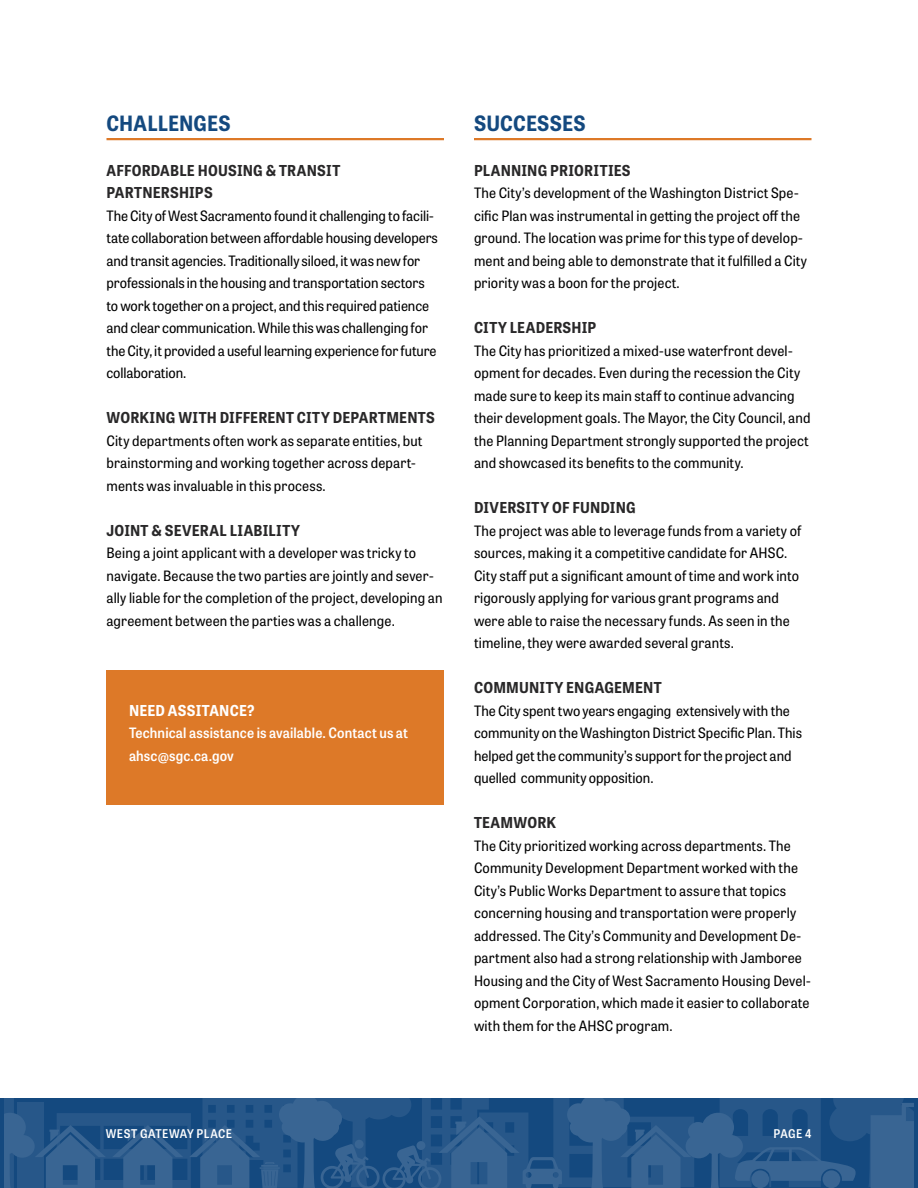
<style>
.page{position:relative;width:918px;height:1188px;background:#fff}
.page>*{position:absolute;margin:0;border:0;box-sizing:border-box;transform-origin:0 0}
._0_-_Header_1_-_Unde{font:700 21px "Tablet Gothic Narrow";letter-spacing:.005em;color:#14497f}
._0_-_Header_2{font:700 15px/22.5px "Tablet Gothic Narrow";letter-spacing:.015em;color:#292829}
._0_-_Header_2-2{font:700 15px "Tablet Gothic Narrow";letter-spacing:.015em;color:#fff}
._0_-_First_Paragraph{font:14.25px/22.5px "Tablet Gothic Narrow";letter-spacing:.01em;color:#000}
._0_-_Sidebar{font:600 14.25px/22.5px "Tablet Gothic Narrow";letter-spacing:.01em;color:#fff}
.t1{font:600 12px "Tablet Gothic Narrow";letter-spacing:.04em;color:#fff}
</style>
<div class="page">
<svg style="left:4px;top:1098px;width:910px;height:90px;background:#275789"></svg>
<hr style="left:106px;top:138px;width:338px;height:2px;background:#dd7928">
<hr style="left:474px;top:138px;width:338px;height:2px;background:#dd7928">
<div style="left:106px;top:670px;width:338px;height:136px;background:#dd7928"></div>
<p class="_0_-_Header_1_-_Unde" style="left:106px;top:108px;width:126px">CHALLENGES</p>
<p class="_0_-_Header_2" style="left:106px;top:158px;width:235px">AFFORDABLE HOUSING &amp; TRANSIT<br>PARTNERSHIPS</p>
<p class="_0_-_First_Paragraph" style="left:106px;top:204px;width:333px">The City of West Sacramento found it challenging to facili&shy;tate collaboration between affordable housing developers and transit agencies. Traditionally siloed, it was new for professionals in the housing and transportation sectors to work together on a project, and this required patience and clear communication. While this was challenging for the City, it provided a useful learning experience for future collaboration.</p>
<p class="_0_-_Header_2" style="left:106px;top:406px;width:330px">WORKING WITH DIFFERENT CITY DEPARTMENTS</p>
<p class="_0_-_First_Paragraph" style="left:106px;top:429px;width:318px">City departments often work as separate entities, but brainstorming and working together across depart&shy;ments was invaluable in this process.</p>
<p class="_0_-_Header_2" style="left:106px;top:518px;width:195px">JOINT &amp; SEVERAL LIABILITY</p>
<p class="_0_-_First_Paragraph" style="left:106px;top:541px;width:338px">Being a joint applicant with a developer was tricky to navigate. Because the two parties are jointly and sever&shy;ally liable for the completion of the project, developing an agreement between the parties was a challenge.</p>
<p class="_0_-_Header_2-2" style="left:129px;top:700px;width:127px">NEED ASSITANCE?</p>
<p class="_0_-_Sidebar" style="left:129px;top:721px;width:281px">Technical assistance is available. Contact us at ahsc@sgc.ca.gov</p>
<p class="_0_-_Header_1_-_Unde" style="left:474px;top:108px;width:113px">SUCCESSES</p>
<p class="_0_-_Header_2" style="left:474px;top:158px;width:158px">PLANNING PRIORITIES</p>
<p class="_0_-_First_Paragraph" style="left:474px;top:181px;width:335px">The City’s development of the Washington District Spe&shy;cific Plan was instrumental in getting the project off the ground. The location was prime for this type of develop&shy;ment and being able to demonstrate that it fulfilled a City priority was a boon for the project.</p>
<p class="_0_-_Header_2" style="left:474px;top:316px;width:124px">CITY LEADERSHIP</p>
<p class="_0_-_First_Paragraph" style="left:474px;top:339px;width:338px">The City has prioritized a mixed-use waterfront devel&shy;opment for decades. Even during the recession the City made sure to keep its main staff to continue advancing their development goals. The Mayor, the City Council, and the Planning Department strongly supported the project and showcased its benefits to the community.</p>
<p class="_0_-_Header_2" style="left:474px;top:496px;width:163px">DIVERSITY OF FUNDING</p>
<p class="_0_-_First_Paragraph" style="left:474px;top:519px;width:329px">The project was able to leverage funds from a variety of sources, making it a competitive candidate for AHSC.<br>City staff put a significant amount of time and work into rigorously applying for various grant programs and were able to raise the necessary funds. As seen in the timeline, they were awarded several grants.</p>
<p class="_0_-_Header_2" style="left:474px;top:676px;width:189px">COMMUNITY ENGAGEMENT</p>
<p class="_0_-_First_Paragraph" style="left:474px;top:699px;width:330px">The City spent two years engaging extensively with the community on the Washington District Specific Plan. This helped get the community’s support for the project and quelled community opposition.</p>
<p class="_0_-_Header_2" style="left:474px;top:811px;width:84px">TEAMWORK</p>
<p class="_0_-_First_Paragraph" style="left:474px;top:834px;width:338px">The City prioritized working across departments. The Community Development Department worked with the City’s Public Works Department to assure that topics concerning housing and transportation were properly addressed. The City’s Community and Development De&shy;partment also had a strong relationship with Jamboree Housing and the City of West Sacramento Housing Devel&shy;opment Corporation, which made it easier to collaborate with them for the AHSC program.</p>
<p class="t1" style="left:106px;top:1125px;width:128px">WEST GATEWAY PLACE</p>
<p class="t1" style="left:774px;top:1125px;width:39px">PAGE 4</p>
</div>
